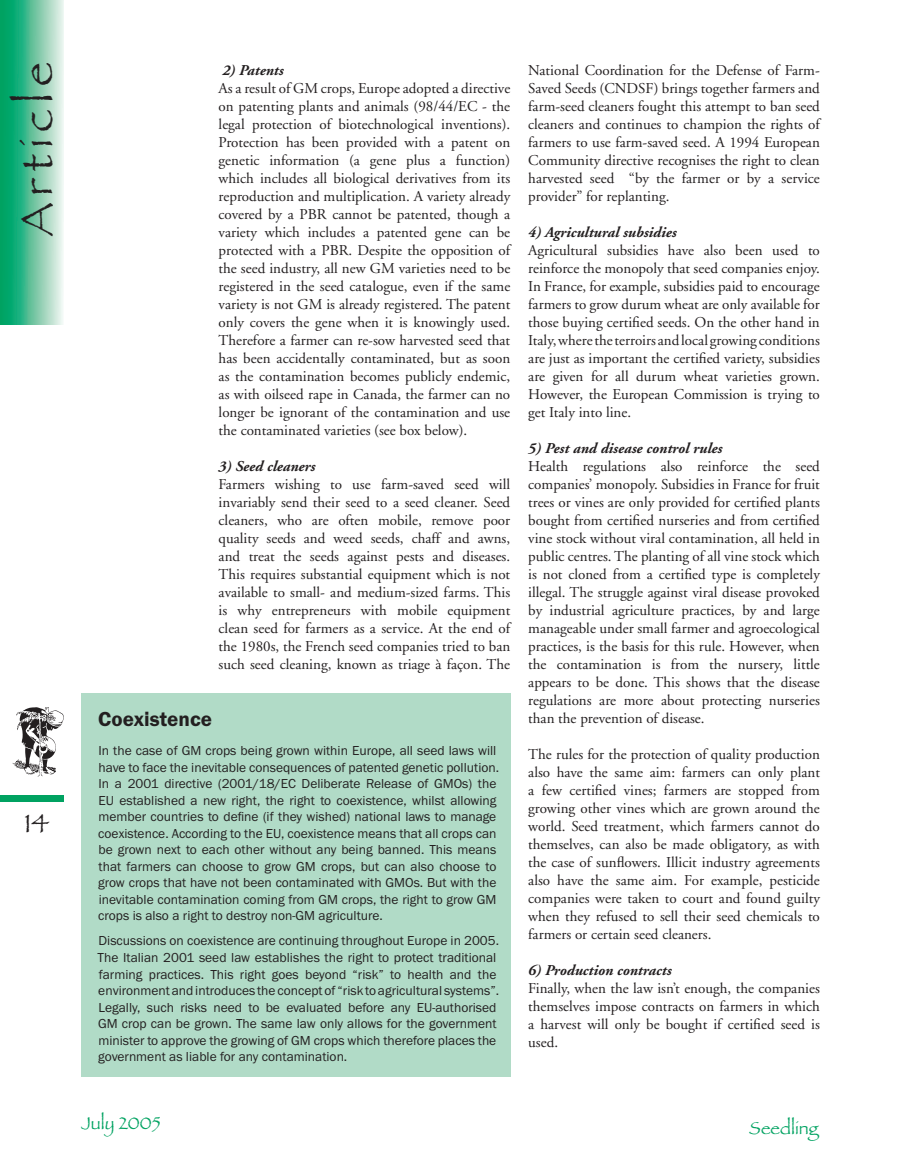
<style>
.page{position:relative;width:905px;height:1175px;background:#fff}
.page>*{position:absolute;margin:0;border:0;box-sizing:border-box;transform-origin:0 0}
.t1{font:45px "Papyrus Plain";letter-spacing:.15em;color:#231f20}
.t2{font:27px "Papyrus Plain";color:#231f20}
.t3{font:600 21px "Franklin Got ITC";color:#231f20}
.t4{font:18px "Papyrus Plain";color:#00a261}
.t5{font:15px/18px "Adobe Garamond";color:#231f20;text-align:justify}
.t6{font:italic 700 15px "Adobe Garamond";color:#231f20}
.t7{font:13.5px/16.5px "Franklin Got ITC";color:#231f20}
</style>
<div class="page">
<div style="left:0;top:795px;width:64px;height:6px;background:#00a261"></div>
<svg style="left:12px;top:707px;width:52px;height:69px"></svg>
<svg style="left:0;top:0;width:64px;height:324px;background:#63c49f"></svg>
<div style="left:81px;top:693px;width:429px;height:383px;background:#b1dbc7"></div>
<h1 class="t1" style="left:10px;top:236px;width:175px;rotate:-90deg">Article</h1>
<p class="t6" style="left:222px;top:62px;width:63px">2) Patents</p>
<p class="t5" style="left:219px;top:79px;width:293px">As a result of GM crops, Europe adopted a directive on patenting plants and animals (98/44/EC - the legal protection of biotechnological inventions).<br>Protection has been provided with a patent on genetic information (a gene plus a function) which includes all biological derivatives from its reproduction and multiplication. A variety already covered by a PBR cannot be patented, though a variety which includes a patented gene can be protected with a PBR. Despite the opposition of the seed industry, all new GM varieties need to be registered in the seed catalogue, even if the same variety is not GM is already registered. The patent only covers the gene when it is knowingly used.<br>Therefore a farmer can re-sow harvested seed that has been accidentally contaminated, but as soon as the contamination becomes publicly endemic, as with oilseed rape in Canada, the farmer can no longer be ignorant of the contamination and use the contaminated varieties (see box below).</p>
<p class="t6" style="left:219px;top:458px;width:98px">3) Seed cleaners</p>
<p class="t5" style="left:219px;top:475px;width:293px">Farmers wishing to use farm-saved seed will invariably send their seed to a seed cleaner. Seed cleaners, who are often mobile, remove poor quality seeds and weed seeds, chaff and awns, and treat the seeds against pests and diseases.<br>This requires substantial equipment which is not available to small- and medium-sized farms. This is why entrepreneurs with mobile equipment clean seed for farmers as a service. At the end of the 1980s, the French seed companies tried to ban such seed cleaning, known as triage à façon. The</p>
<h2 class="t2" style="left:25px;top:807px;width:26px">14</h2>
<h3 class="t3" style="left:98px;top:707px;width:115px">Coexistence</h3>
<p class="t7" style="left:98px;top:743px;width:402px">In the case of GM crops being grown within Europe, all seed laws will have to face the inevitable consequences of patented genetic pollution.<br>In a 2001 directive (2001/18/EC Deliberate Release of GMOs) the EU established a new right, the right to coexistence, whilst allowing member countries to define (if they wished) national laws to manage coexistence. According to the EU, coexistence means that all crops can be grown next to each other without any being banned. This means that farmers can choose to grow GM crops, but can also choose to grow crops that have not been contaminated with GMOs. But with the inevitable contamination coming from GM crops, the right to grow GM crops is also a right to destroy non-GM agriculture.</p>
<p class="t7" style="left:98px;top:933px;width:403px">Discussions on coexistence are continuing throughout Europe in 2005.<br>The Italian 2001 seed law establishes the right to protect traditional farming practices. This right goes beyond “risk” to health and the environment and introduces the concept of “risk to agricultural systems”.<br>Legally, such risks need to be evaluated before any EU-authorised GM crop can be grown. The same law only allows for the government minister to approve the growing of GM crops which therefore places the government as liable for any contamination.</p>
<p class="t5" style="left:528px;top:61px;width:293px">National Coordination for the Defense of Farm-Saved Seeds (CNDSF) brings together farmers and farm-seed cleaners fought this attempt to ban seed cleaners and continues to champion the rights of farmers to use farm-saved seed. A 1994 European Community directive recognises the right to clean harvested seed “by the farmer or by a service provider” for replanting.</p>
<p class="t6" style="left:528px;top:224px;width:150px">4) Agricultural subsidies</p>
<p class="t5" style="left:528px;top:241px;width:293px">Agricultural subsidies have also been used to reinforce the monopoly that seed companies enjoy.<br>In France, for example, subsidies paid to encourage farmers to grow durum wheat are only available for those buying certified seeds. On the other hand in Italy, where the terroirs and local growing conditions are just as important the certified variety, subsidies are given for all durum wheat varieties grown.<br>However, the European Commission is trying to get Italy into line.</p>
<p class="t6" style="left:528px;top:440px;width:195px">5) Pest and disease control rules</p>
<p class="t5" style="left:528px;top:457px;width:293px">Health regulations also reinforce the seed companies’ monopoly. Subsidies in France for fruit trees or vines are only provided for certified plants bought from certified nurseries and from certified vine stock without viral contamination, all held in public centres. The planting of all vine stock which is not cloned from a certified type is completely illegal. The struggle against viral disease provoked by industrial agriculture practices, by and large manageable under small farmer and agroecological practices, is the basis for this rule. However, when the contamination is from the nursery, little appears to be done. This shows that the disease regulations are more about protecting nurseries than the prevention of disease.</p>
<p class="t5" style="left:528px;top:745px;width:293px">The rules for the protection of quality production also have the same aim: farmers can only plant a few certified vines; farmers are stopped from growing other vines which are grown around the world. Seed treatment, which farmers cannot do themselves, can also be made obligatory, as with the case of sunflowers. Illicit industry agreements also have the same aim. For example, pesticide companies were taken to court and found guilty when they refused to sell their seed chemicals to farmers or certain seed cleaners.</p>
<p class="t6" style="left:528px;top:962px;width:145px">6) Production contracts</p>
<p class="t5" style="left:528px;top:979px;width:293px">Finally, when the law isn’t enough, the companies themselves impose contracts on farmers in which a harvest will only be bought if certified seed is used.</p>
<p class="t4" style="left:81px;top:1111px;width:81px">July 2005</p>
<p class="t4" style="left:749px;top:1117px;width:71px">Seedling</p>
</div>
